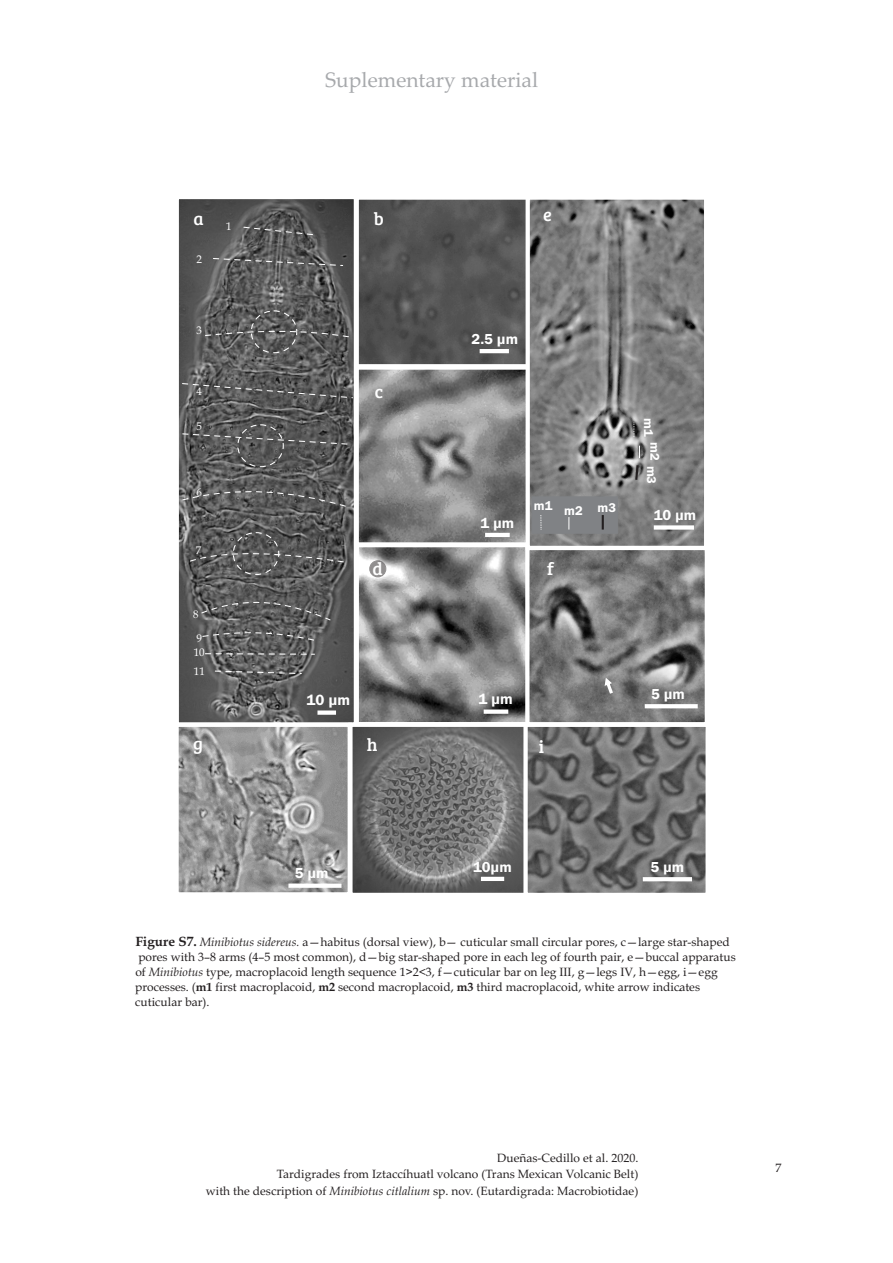
<style>
.page{position:relative;width:893px;height:1263px;background:#fff}
.page>*{position:absolute;margin:0;border:0;box-sizing:border-box;transform-origin:0 0}
.t1{font:21px "Palatino Linotype";color:#a7a9ac}
.t2{font:18px "Bree Serif";color:#fff}
.t3{font:600 15.3px "Franklin Gothic";color:#fff}
.t4{font:600 15px "Franklin Gothic";color:#fff}
.t5{font:600 13.2px "Franklin Gothic";color:#fff}
.t6{font:12px/15px "Book Antiqua";color:#231f20}
.t7{font:12px/16.2px "Palatino Linotype";color:#231f20;text-align:right}
.t8{font:10.95px/24.2px "Book Antiqua";color:#fff}
.s1{font-weight:700;font-size:13.5px}
.s2{font-style:italic}
.s3{font-family:"Arial"}
.s4{font-weight:700}
</style>
<div class="page">
<img style="left:180px;top:200px;width:346px;height:522px">
<div style="left:355px;top:543px;width:177px;height:183px;border:4px solid #fff"></div>
<div style="left:175px;top:195px;width:183px;height:532px;border:4px solid #fff"></div>
<div style="left:317px;top:710px;width:19px;height:5px;background:#fff"></div>
<div style="left:355px;top:365px;width:177px;height:181px;border:4px solid #fff"></div>
<div style="left:355px;top:195px;width:177px;height:173px;border:4px solid #fff"></div>
<hr style="left:480px;top:349px;width:29px;height:4px;background:#fff">
<hr style="left:485px;top:533px;width:25px;height:4px;background:#fff">
<div style="left:484px;top:709px;width:24px;height:5px;background:#fff"></div>
<svg style="left:243px;top:226px;width:72px;height:10px"></svg>
<svg style="left:212px;top:257px;width:132px;height:10px"></svg>
<svg style="left:204px;top:329px;width:147px;height:9px"></svg>
<svg style="left:181px;top:382px;width:173px;height:17px;background:#5e5e5e"></svg>
<svg style="left:182px;top:433px;width:169px;height:12px;background:#5f5f5f"></svg>
<svg style="left:181px;top:486px;width:166px;height:22px;background:#606060"></svg>
<svg style="left:189px;top:549px;width:160px;height:15px;background:#5e5e5e"></svg>
<svg style="left:200px;top:594px;width:131px;height:27px;background:#5e5e5e"></svg>
<svg style="left:204px;top:653px;width:112px;height:2px"></svg>
<svg style="left:214px;top:670px;width:88px;height:5px"></svg>
<div style="left:251px;top:310px;width:46px;height:43px;border:1px dashed #fff;border-radius:50%"></div>
<div style="left:237px;top:424px;width:47px;height:43px;border:1px dashed #fff;border-radius:50%"></div>
<div style="left:233px;top:532px;width:46px;height:43px;border:1px dashed #fff;border-radius:50%"></div>
<svg style="left:202px;top:631px;width:116px;height:11px"></svg>
<img style="left:179px;top:728px;width:526px;height:164px">
<div style="left:348px;top:723px;width:181px;height:174px;border:4px solid #fff"></div>
<div style="left:523px;top:723px;width:187px;height:174px;border:4px solid #fff"></div>
<hr style="left:481px;top:877px;width:23px;height:4px;background:#fff">
<svg style="left:643px;top:877px;width:49px;height:4px"></svg>
<div style="left:174px;top:723px;width:178px;height:173px;border:4px solid #fff"></div>
<div style="left:369px;top:560px;width:17px;height:17px;background:#918f8f;border:1px solid #231f20;border-radius:50%"></div>
<div style="left:288px;top:883px;width:53px;height:5px;background:#fff"></div>
<img style="left:530px;top:200px;width:174px;height:521px">
<div style="left:526px;top:195px;width:182px;height:355px;border:4px solid #fff"></div>
<div style="left:525px;top:546px;width:184px;height:180px;border:4px solid #fff"></div>
<svg style="left:645px;top:704px;width:53px;height:4px"></svg>
<div style="left:654px;top:525px;width:40px;height:5px;background:#fff"></div>
<svg style="left:633px;top:422px;width:1px;height:16px"></svg>
<svg style="left:634px;top:446px;width:6px;height:36px"></svg>
<div style="left:531px;top:496px;width:87px;height:38px;background:#808285"></div>
<svg style="left:605px;top:678px;width:8px;height:16px"></svg>
<h2 class="t2" style="left:194px;top:206px;width:12px">a</h2>
<p class="t8" style="left:196px;top:248px;width:7px">2</p>
<p class="t8" style="left:226px;top:215px;width:7px">1</p>
<p class="t8" style="left:196px;top:319px;width:7px">3</p>
<p class="t8" style="left:197px;top:381px;width:7px">4</p>
<p class="t8" style="left:196px;top:415px;width:7px">5</p>
<p class="t8" style="left:196px;top:481px;width:7px">6</p>
<p class="t8" style="left:196px;top:539px;width:7px">7</p>
<p class="t8" style="left:193px;top:603px;width:10px">8<br>9</p>
<p class="t8" style="left:194px;top:644px;width:13px;line-height:19px">10<br>11</p>
<h2 class="t2" style="left:193px;top:730px;width:11px">g</h2>
<h1 class="t1" style="left:325px;top:71px;width:214px">Suplementary material</h1>
<h2 class="t2" style="left:374px;top:206px;width:12px">b</h2>
<h2 class="t2" style="left:375px;top:379px;width:10px">c</h2>
<h2 class="t2" style="left:372px;top:556px;width:12px">d</h2>
<h2 class="t2" style="left:543px;top:202px;width:10px">e</h2>
<p class="t4" style="left:472px;top:333px;width:48px">2.5 µm</p>
<p class="t4" style="left:481px;top:517px;width:35px">1 µm</p>
<p class="t5" style="left:534px;top:503px;width:84px">m1 m2 m3</p>
<h2 class="t2" style="left:547px;top:555px;width:8px">f</h2>
<p class="t5" style="left:653px;top:418px;width:20px;rotate:90deg">m1</p>
<p class="t5" style="left:658px;top:442px;width:44px;rotate:90deg">m2 m3</p>
<p class="t4" style="left:654px;top:510px;width:44px">10 µm</p>
<p class="t3" style="left:307px;top:694px;width:45px">10 µm</p>
<p class="t3" style="left:478px;top:693px;width:36px">1 µm</p>
<h2 class="t2" style="left:367px;top:732px;width:12px">h</h2>
<h2 class="t2" style="left:539px;top:734px;width:7px">i</h2>
<p class="t4" style="left:651px;top:688px;width:35px">5 µm</p>
<p class="t4" style="left:295px;top:868px;width:35px">5 µm</p>
<p class="t4" style="left:473px;top:861px;width:40px">10µm</p>
<p class="t4" style="left:651px;top:861px;width:35px">5 µm</p>
<p class="t6" style="left:135px;top:936px;width:602px"><span class="s1">Figure S7.</span> <span class="s2">Minibiotus sidereus.</span> a—habitus (dorsal view), b— cuticular small circular pores, c—large star-shaped pores with 3–8 arms (4–5 most common), d—big star-shaped pore in each leg of fourth pair, e—buccal apparatus of <span class="s2">Minibiotus</span> type, macroplacoid length sequence 1<span class="s3">˃</span>2&lt;3, f—cuticular bar on leg III, g—legs IV, —</p>
<p class="t6" style="left:135px;top:966px;width:584px;text-indent:504px">h egg, i—egg processes. (<span class="s4">m1</span> first macroplacoid, <span class="s4">m2</span> second macroplacoid, <span class="s4">m3</span> third macroplacoid, white arrow indicates cuticular bar).</p>
<p class="t6" style="left:678px;top:981px;width:4px">.</p>
<p class="t7" style="left:206px;top:1151px;width:434px">Dueñas-Cedillo et al. 2020.<br>Tardigrades from Iztaccíhuatl volcano (Trans Mexican Volcanic Belt)<br>with the description of <span class="s2">Minibiotus citlalium</span> sp. nov. (Eutardigrada: Macrobiotidae)</p>
<p class="t6" style="left:775px;top:1161px;width:7px">7</p>
</div>
